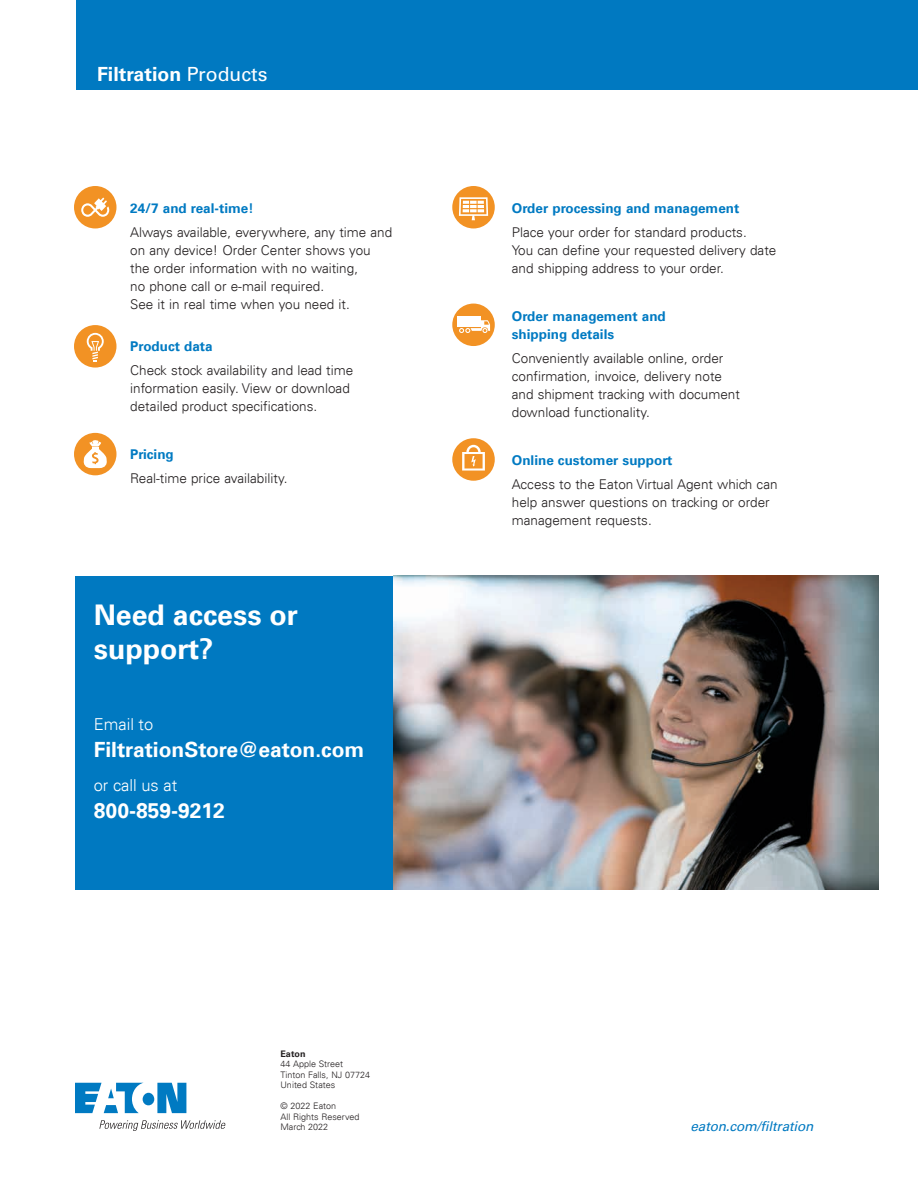
<style>
.page{position:relative;width:918px;height:1188px;background:#fff}
.page>*{position:absolute;margin:0;border:0;box-sizing:border-box;transform-origin:0 0}
.t1{font:700 28.5px/34.5px "Univers LT";color:#fff}
.t2{font:700 21px "Univers LT";color:#fff}
.t3{font:700 19.5px "Univers LT Std";color:#fff}
.t4{font:300 16.5px "Univers LT";color:#fff}
.t5{font:300 13.5px/18px "Univers LT";color:#231f20}
.t6{font:700 13.5px/18px "Univers LT";color:#007ac2}
.t7{font:italic 13.5px "Univers LT";letter-spacing:-.01em;color:#0079c1}
.t8{font:300 9px/10.5px "Univers LT";color:#231f20}
.t9{font:700 9px "Univers LT Std";color:#231f20}
.s1{font-weight:400}
</style>
<div class="page">
<div style="left:74px;top:186px;width:42px;height:42px;background:#f29224;border-radius:50%"></div>
<svg style="left:81px;top:198px;width:28px;height:19px"></svg>
<div style="left:74px;top:325px;width:42px;height:43px;background:#f29224;border-radius:50%"></div>
<svg style="left:87px;top:333px;width:17px;height:28px"></svg>
<div style="left:74px;top:433px;width:42px;height:42px;background:#f29224;border-radius:50%"></div>
<svg style="left:83px;top:440px;width:24px;height:28px"></svg>
<div style="left:452px;top:186px;width:43px;height:42px;background:#f29224;border-radius:50%"></div>
<svg style="left:459px;top:197px;width:29px;height:23px"></svg>
<div style="left:452px;top:304px;width:43px;height:42px;background:#f29224;border-radius:50%"></div>
<div style="left:457px;top:317px;width:23px;height:10px;background:#fff"></div>
<svg style="left:459px;top:320px;width:31px;height:13px"></svg>
<div style="left:452px;top:438px;width:43px;height:43px;background:#f29224;border-radius:50%"></div>
<svg style="left:462px;top:445px;width:23px;height:26px"></svg>
<div style="left:76px;top:0;width:842px;height:90px;background:#0079c1"></div>
<div style="left:75px;top:576px;width:318px;height:313px;background:#0079c1"></div>
<img style="left:393px;top:576px;width:486px;height:313px">
<svg style="left:75px;top:1083px;width:111px;height:30px"></svg>
<svg style="left:99px;top:1120px;width:127px;height:11px"></svg>
<h3 class="t3" style="left:97px;top:63px;width:172px">Filtration <span class="s1">Products</span></h3>
<p class="t6" style="left:130px;top:199px;width:125px">24/7 and real-time!</p>
<p class="t5" style="left:130px;top:223px;width:264px">Always available, everywhere, any time and on any device! Order Center shows you the order information with no waiting,<br>no phone call or e-mail required.<br>See it in real time when you need it.</p>
<p class="t6" style="left:130px;top:337px;width:84px">Product data</p>
<p class="t5" style="left:130px;top:361px;width:225px">Check stock availability and lead time information easily. View or download detailed product specifications.</p>
<p class="t6" style="left:130px;top:445px;width:45px">Pricing</p>
<p class="t5" style="left:130px;top:469px;width:159px">Real-time price availability.</p>
<h1 class="t1" style="left:94px;top:598px;width:206px">Need access or support?</h1>
<p class="t4" style="left:94px;top:714px;width:61px">Email to</p>
<h2 class="t2" style="left:94px;top:737px;width:272px">FiltrationStore@eaton.com</h2>
<p class="t4" style="left:94px;top:776px;width:85px">or call us at</p>
<h2 class="t2" style="left:94px;top:799px;width:133px">800-859-9212</h2>
<p class="t9" style="left:280px;top:1048px;width:27px">Eaton</p>
<p class="t8" style="left:280px;top:1059px;width:91px">44 Apple Street<br>Tinton Falls, NJ 07724<br>United States</p>
<p class="t8" style="left:280px;top:1101px;width:81px">© 2022 Eaton<br>All Rights Reserved<br>March 2022</p>
<p class="t6" style="left:512px;top:199px;width:229px">Order processing and management</p>
<p class="t5" style="left:512px;top:223px;width:266px">Place your order for standard products.<br>You can define your requested delivery date and shipping address to your order.</p>
<p class="t6" style="left:512px;top:307px;width:155px">Order management and shipping details</p>
<p class="t5" style="left:512px;top:349px;width:230px">Conveniently available online, order confirmation, invoice, delivery note and shipment tracking with document download functionality.</p>
<p class="t6" style="left:512px;top:451px;width:162px">Online customer support</p>
<p class="t5" style="left:512px;top:475px;width:267px">Access to the Eaton Virtual Agent which can help answer questions on tracking or order management requests.</p>
<p class="t7" style="left:691px;top:1118px;width:124px">eaton.com/filtration</p>
</div>
